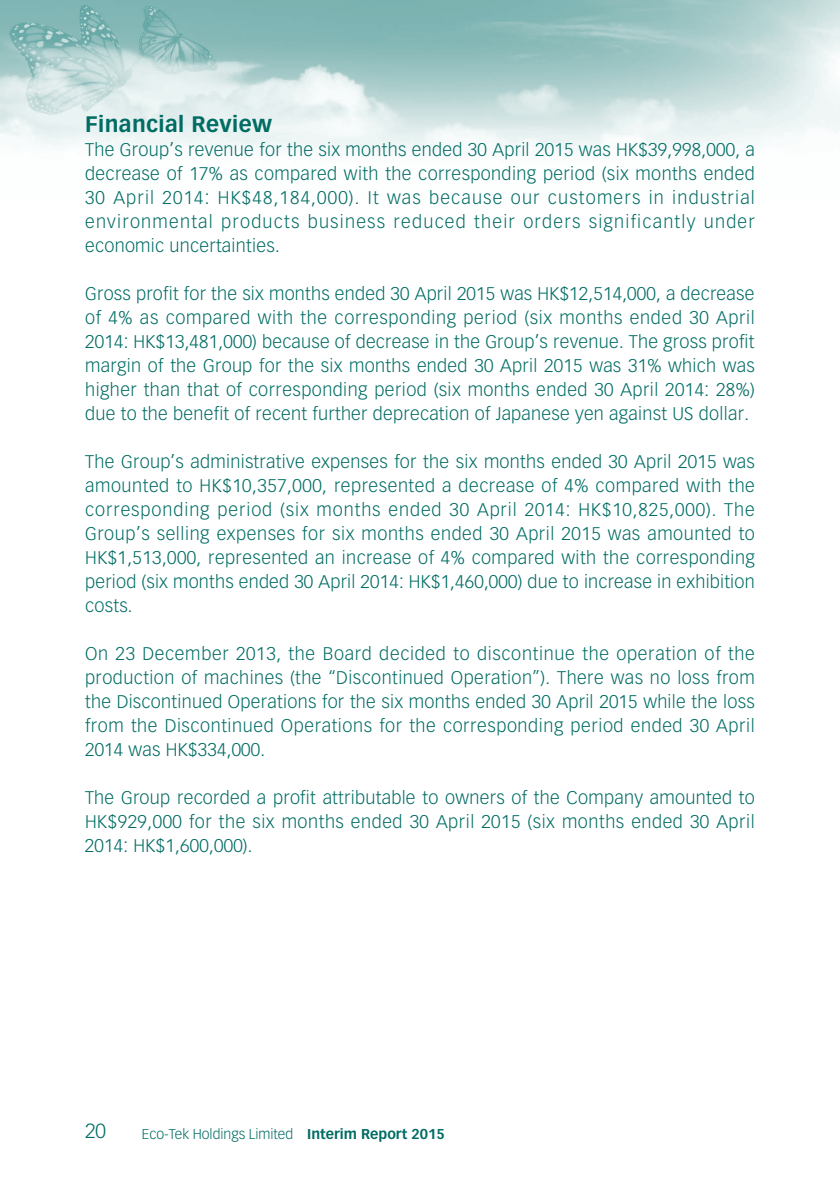
<style>
.page{position:relative;width:840px;height:1191px;background:#fff}
.page>*{position:absolute;margin:0;border:0;box-sizing:border-box;transform-origin:0 0}
.t1{font:700 22px "Vectora LT Std";letter-spacing:.02em;color:#006c64}
.t2{font:300 20px "Vectora LT Std";color:#006c64}
.t3{font:300 18px/24px "Vectora LT Std";letter-spacing:.015em;color:#006c64;text-align:justify}
.t4{font:300 14px "Vectora LT Std";color:#006c64}
.s1{font-weight:700}
</style>
<div class="page">
<img style="left:0;top:0;width:839px;height:151px">
<p class="t1" style="left:85px;top:110px;width:188px">Financial Review</p>
<p class="t3" style="left:85px;top:137px;width:671px">The Group’s revenue for the six months ended 30 April 2015 was HK$39,998,000, a decrease of 17% as compared with the corresponding period (six months ended 30 April 2014: HK$48,184,000). It was because our customers in industrial environmental products business reduced their orders significantly under economic uncertainties.</p>
<p class="t3" style="left:85px;top:281px;width:671px">Gross profit for the six months ended 30 April 2015 was HK$12,514,000, a decrease of 4% as compared with the corresponding period (six months ended 30 April 2014: HK$13,481,000) because of decrease in the Group’s revenue. The gross profit margin of the Group for the six months ended 30 April 2015 was 31% which was higher than that of corresponding period (six months ended 30 April 2014: 28%) due to the benefit of recent further deprecation of Japanese yen against US dollar.</p>
<p class="t3" style="left:85px;top:449px;width:671px">The Group’s administrative expenses for the six months ended 30 April 2015 was amounted to HK$10,357,000, represented a decrease of 4% compared with the corresponding period (six months ended 30 April 2014: HK$10,825,000). The Group’s selling expenses for six months ended 30 April 2015 was amounted to HK$1,513,000, represented an increase of 4% compared with the corresponding period (six months ended 30 April 2014: HK$1,460,000) due to increase in exhibition costs.</p>
<p class="t3" style="left:85px;top:641px;width:671px">On 23 December 2013, the Board decided to discontinue the operation of the production of machines (the “Discontinued Operation”). There was no loss from the Discontinued Operations for the six months ended 30 April 2015 while the loss from the Discontinued Operations for the corresponding period ended 30 April 2014 was HK$334,000.</p>
<p class="t3" style="left:85px;top:785px;width:671px">The Group recorded a profit attributable to owners of the Company amounted to HK$929,000 for the six months ended 30 April 2015 (six months ended 30 April 2014: HK$1,600,000).</p>
<p class="t2" style="left:85px;top:1119px;width:22px">20</p>
<p class="t4" style="left:142px;top:1125px;width:304px">Eco-Tek Holdings Limited <span class="s1">Interim Report 2015</span></p>
</div>
